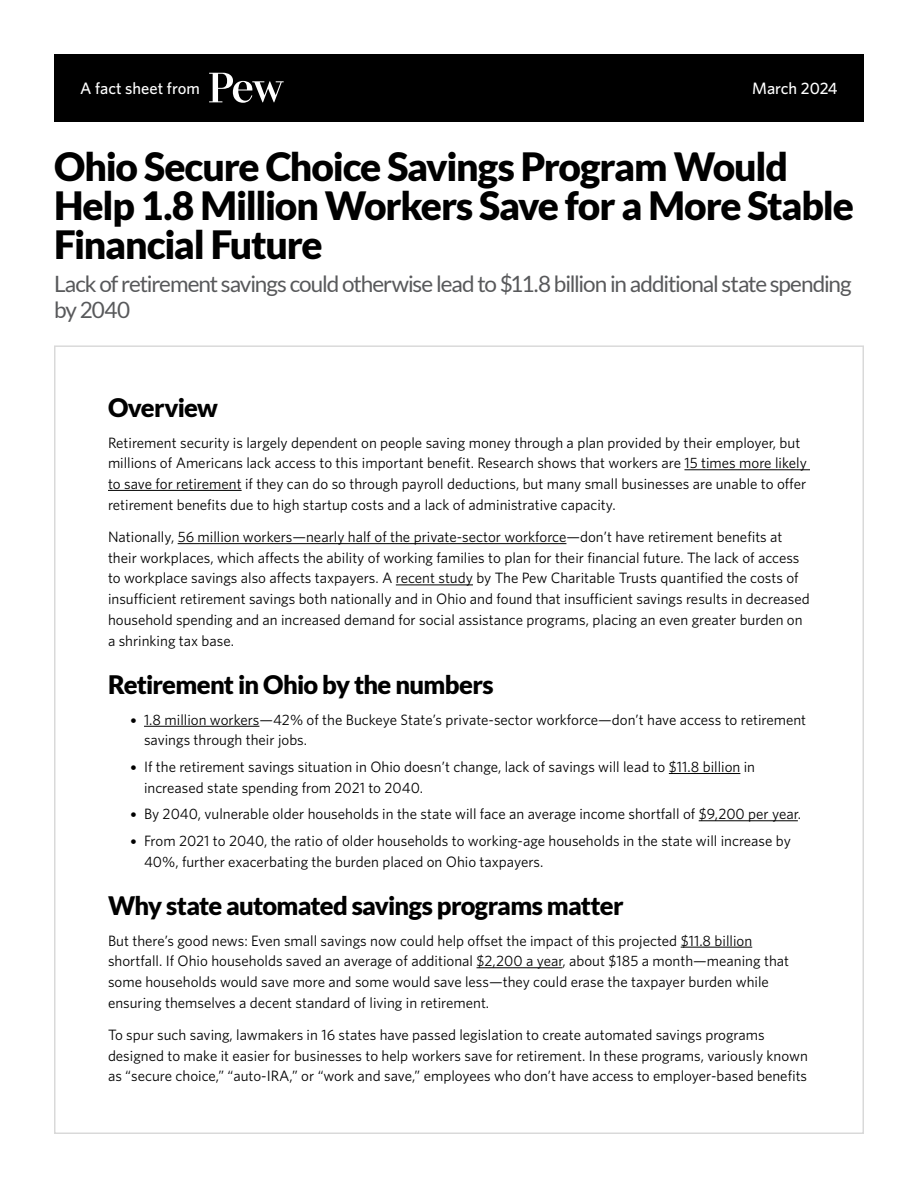
<style>
.page{position:relative;width:918px;height:1188px;background:#fff}
.page>*{position:absolute;margin:0;border:0;box-sizing:border-box;transform-origin:0 0}
.t1{font:900 39px/39px "Lato";letter-spacing:-.035em;color:#000}
.t2{font:900 25.5px "Lato";letter-spacing:-.03em;color:#000}
.t3{font:22.5px/25.5px "Lato";letter-spacing:-.05em;color:#58595b}
.t4{font:500 16.5px "Whitney";color:#fff}
.t5{font:15px/20.7px "Whitney";color:#000}
.s1{font-family:"Museo Sans 500"}
</style>
<div class="page">
<hr style="left:684px;top:469px;width:126px;height:1px;background:#000">
<hr style="left:108px;top:490px;width:134px;height:1px;background:#000">
<hr style="left:178px;top:543px;width:388px;height:1px;background:#000">
<hr style="left:396px;top:585px;width:77px;height:1px;background:#000">
<hr style="left:144px;top:726px;width:115px;height:1px;background:#000">
<hr style="left:669px;top:773px;width:71px;height:1px;background:#000">
<hr style="left:699px;top:820px;width:99px;height:1px;background:#000">
<hr style="left:681px;top:947px;width:71px;height:1px;background:#000">
<hr style="left:477px;top:967px;width:85px;height:1px;background:#000">
<div style="left:54px;top:54px;width:810px;height:68px;background:#000"></div>
<svg style="left:209px;top:73px;width:75px;height:30px"></svg>
<p class="t4" style="left:80px;top:77px;width:121px">A fact sheet from</p>
<p class="t4" style="left:752px;top:77px;width:87px">March 2024</p>
<h1 class="t1" style="left:54px;top:147px;width:802px">Ohio Secure Choice Savings Program Would<br>Help 1.8 Million Workers Save for a More Stable<br>Financial Future</h1>
<h3 class="t3" style="left:54px;top:271px;width:799px">Lack of retirement savings could otherwise lead to $11.8 billion in additional state spending by 2040</h3>
<h2 class="t2" style="left:108px;top:392px;width:111px">Overview</h2>
<p class="t5" style="left:108px;top:432px;width:700px">Retirement security is largely dependent on people saving money through a plan provided by their employer, but millions of Americans lack access to this important benefit. Research shows that workers are 15 times more likely to save for retirement if they can do so through payroll deductions, but many small businesses are unable to offer retirement benefits due to high startup costs and a lack of administrative capacity.</p>
<p class="t5" style="left:108px;top:526px;width:703px">Nationally, 56 million workers—nearly half of the private-sector workforce—don’t have retirement benefits at their workplaces, which affects the ability of working families to plan for their financial future. The lack of access to workplace savings also affects taxpayers. A recent study by The Pew Charitable Trusts quantified the costs of insufficient retirement savings both nationally and in Ohio and found that insufficient savings results in decreased household spending and an increased demand for social assistance programs, placing an even greater burden on a shrinking tax base.</p>
<h2 class="t2" style="left:108px;top:669px;width:387px">Retirement in Ohio by the numbers</h2>
<p class="t5" style="left:144px;top:709px;width:664px;text-indent:-14px"><span class="s1">•</span> 1.8 million workers—42% of the Buckeye State’s private-sector workforce—don’t have access to retirement savings through their jobs.</p>
<p class="t5" style="left:144px;top:756px;width:613px;text-indent:-14px"><span class="s1">•</span> If the retirement savings situation in Ohio doesn’t change, lack of savings will lead to $11.8 billion in increased state spending from 2021 to 2040.</p>
<p class="t5" style="left:130px;top:803px;width:672px"><span class="s1">•</span> By 2040, vulnerable older households in the state will face an average income shortfall of $9,200 per year.</p>
<p class="t5" style="left:144px;top:830px;width:648px;text-indent:-14px"><span class="s1">•</span> From 2021 to 2040, the ratio of older households to working-age households in the state will increase by<br>40%, further exacerbating the burden placed on Ohio taxpayers.</p>
<h2 class="t2" style="left:108px;top:890px;width:517px">Why state automated savings programs matter</h2>
<p class="t5" style="left:108px;top:930px;width:683px">But there’s good news: Even small savings now could help offset the impact of this projected $11.8 billion shortfall. If Ohio households saved an average of additional $2,200 a year, about $185 a month—meaning that some households would save more and some would save less—they could erase the taxpayer burden while ensuring themselves a decent standard of living in retirement.</p>
<p class="t5" style="left:108px;top:1024px;width:701px">To spur such saving, lawmakers in 16 states have passed legislation to create automated savings programs designed to make it easier for businesses to help workers save for retirement. In these programs, variously known as “secure choice,” “auto-IRA,” or “work and save,” employees who don’t have access to employer-based benefits</p>
</div>
